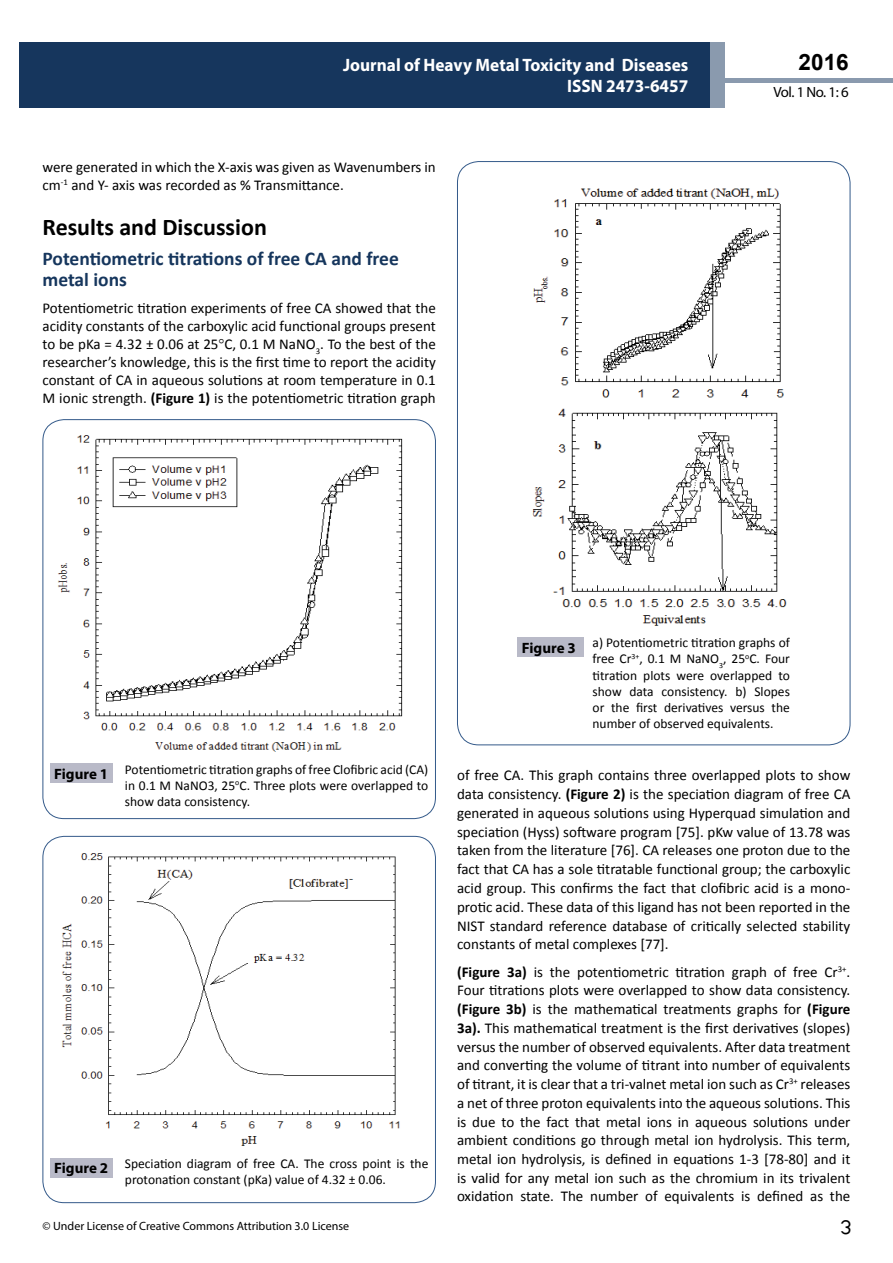
<style>
.page{position:relative;width:893px;height:1263px;background:#fff}
.page>*{position:absolute;margin:0;border:0;box-sizing:border-box;transform-origin:0 0}
.t1{font:25.5px "Tunga";color:#000}
.t2{font:700 24px "Calibri";color:#000}
.t3{font:700 22.5px "Arial";color:#000}
.t4{font:700 19.5px/21.5px "Calibri";color:#16365d}
.t5{font:700 18px/21.6px "Myriad Pro";color:#fff;text-align:right;scale:.96 1}
.t6{font:15px/18.8px "Calibri";color:#000;text-align:justify}
.t7{font:700 15px "Myriad Pro";color:#000}
.t8{font:14.85px "Myriad Pro";color:#000}
.t9{font:13.5px/16.2px "Calibri";color:#000;text-align:justify}
.t10{font:12px "Myriad Pro";color:#000}
.s1{font-weight:700}
</style>
<div class="page">
<hr style="left:725px;top:78px;width:168px;height:4px;background:#8a9aae">
<div style="left:19px;top:42px;width:690px;height:66px;background:#16365d"></div>
<div style="left:709px;top:42px;width:16px;height:66px;background:#8a9aae"></div>
<div style="left:518px;top:637px;width:66px;height:20px;background:#b9bac8"></div>
<img style="left:532px;top:188px;width:255px;height:438px">
<div style="left:50px;top:763px;width:63px;height:20px;background:#b9bac8"></div>
<img style="left:57px;top:435px;width:346px;height:317px">
<div style="left:50px;top:1158px;width:63px;height:20px;background:#b9bac8"></div>
<img style="left:62px;top:853px;width:338px;height:293px">
<p class="t5" style="left:517px;top:53px;width:198px">ARCHIVOS DE MEDICINA<br>ISSN 1698-9465</p>
<h3 class="t3" style="left:799px;top:47px;width:52px">2016</h3>
<p class="t5" style="left:343px;top:53px;width:361px">Journal of Heavy Metal Toxicity and Diseases<br>ISSN 2473-6457</p>
<p class="t8" style="left:773px;top:83px;width:77px">Vol. 1 No. 1: 6</p>
<p class="t6" style="left:43px;top:158px;width:395px;line-height:18px">were generated in which the X-axis was given as Wavenumbers in cm<sup>-1</sup> and Y- axis was recorded as % Transmittance.</p>
<h2 class="t2" style="left:43px;top:212px;width:226px">Results and Discussion</h2>
<h3 class="t4" style="left:43px;top:248px;width:358px">Potentiometric titrations of free CA and free metal ions</h3>
<p class="t6" style="left:43px;top:299px;width:395px;line-height:18px">Potentiometric titration experiments of free CA showed that the acidity constants of the carboxylic acid functional groups present to be pKa = 4.32 ± 0.06 at 25 C, 0.1 M NaNO<sub>3</sub>. To the best of the researcher’s knowledge, this is the first time to report the acidity constant of CA in aqueous solutions at room temperature in 0.1<br>M ionic strength. <span class="s1">(Figure 1)</span> is the potentiometric titration graph</p>
<p class="t7" style="left:54px;top:764px;width:56px">Figure 1</p>
<p class="t9" style="left:125px;top:761px;width:305px">Potentiometric titration graphs of free Clofibric acid (CA) in 0.1 M NaNO3, 25<sup>o</sup>C. Three plots were overlapped to show data consistency.</p>
<p class="t7" style="left:54px;top:1158px;width:56px">Figure 2</p>
<p class="t9" style="left:125px;top:1155px;width:305px">Speciation diagram of free CA. The cross point is the protonation constant (pKa) value of 4.32 ± 0.06.</p>
<p class="t7" style="left:522px;top:638px;width:56px">Figure 3</p>
<p class="t9" style="left:593px;top:635px;width:199px">a) Potentiometric titration graphs of free Cr<sup>3+</sup>, 0.1 M NaNO<sub>3</sub>, 25<sup>o</sup>C. Four titration plots were overlapped to show data consistency. b) Slopes or the first derivatives versus the number of observed equivalents.</p>
<p class="t6" style="left:457px;top:766px;width:395px">of free CA. This graph contains three overlapped plots to show data consistency. <span class="s1">(Figure 2)</span> is the speciation diagram of free CA generated in aqueous solutions using Hyperquad simulation and speciation (Hyss) software program [75]. pKw value of 13.78 was taken from the literature [76]. CA releases one proton due to the fact that CA has a sole titratable functional group; the carboxylic acid group. This confirms the fact that clofibric acid is a mono&shy;protic acid. These data of this ligand has not been reported in the NIST standard reference database of critically selected stability constants of metal complexes [77].</p>
<p class="t6" style="left:457px;top:962px;width:395px"><span class="s1">(Figure 3a)</span> is the potentiometric titration graph of free Cr<sup>3+</sup>.<br>Four titrations plots were overlapped to show data consistency. <span class="s1">(Figure 3b)</span> is the mathematical treatments graphs for <span class="s1">(Figure 3a).</span> This mathematical treatment is the first derivatives (slopes) versus the number of observed equivalents. After data treatment and converting the volume of titrant into number of equivalents of titrant, it is clear that a tri-valnet metal ion such as Cr<sup>3+</sup> releases a net of three proton equivalents into the aqueous solutions. This is due to the fact that metal ions in aqueous solutions under ambient conditions go through metal ion hydrolysis. This term, metal ion hydrolysis, is defined in equations 1-3 [78-80] and it is valid for any metal ion such as the chromium in its trivalent oxidation state. The number of equivalents is defined as the</p>
<p class="t10" style="left:43px;top:1219px;width:308px">© Under License of Creative Commons Attribution 3.0 License</p>
<h1 class="t1" style="left:840px;top:1210px;width:13px">3</h1>
</div>
